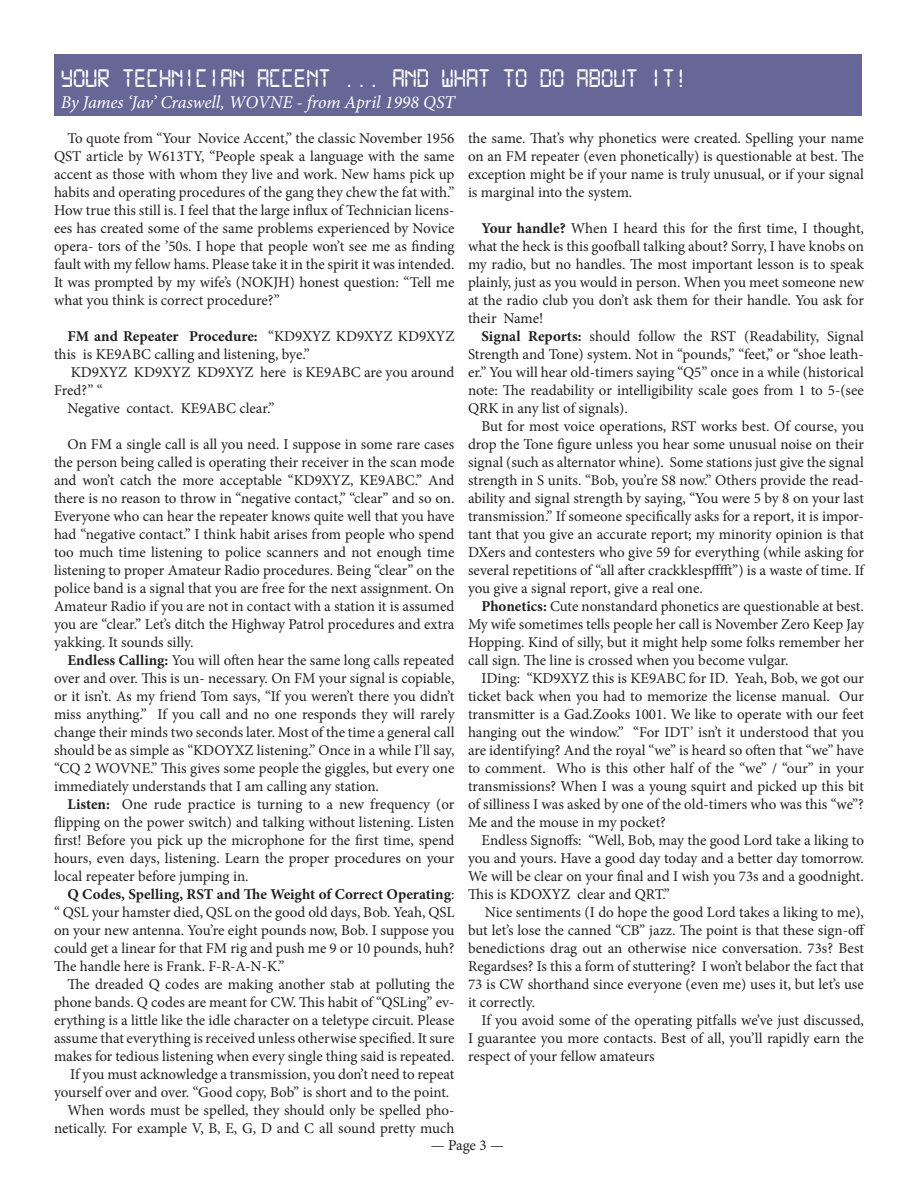
<style>
.page{position:relative;width:918px;height:1188px;background:#fff}
.page>*{position:absolute;margin:0;border:0;box-sizing:border-box;transform-origin:0 0}
.Headline_white{font:27px "Digital 7 Mono";color:#fff}
.byline_white{font:italic 18px "Minion Pro";letter-spacing:-.01em;color:#fff}
.t1{font:15px/18px "Minion Pro";letter-spacing:-.005em;color:#231f20;text-align:justify}
.s1{font-weight:700}
</style>
<div class="page">
<div style="left:54px;top:54px;width:808px;height:62px;background:#666797"></div>
<p class="Headline_white" style="left:61px;top:66px;width:628px">YOUR TECHNICIAN ACCENT ... AND WHAT TO DO ABOUT IT!</p>
<p class="byline_white" style="left:61px;top:90px;width:396px">By James ‘Jav’ Craswell, WOVNE ‑ from April 1998 QST</p>
<p class="t1" style="left:54px;top:129px;width:402px;text-indent:14px">To quote from “Your Novice Accent,” the classic November 1956<br>QST article by W613TY, “People speak a language with the same accent as those with whom they live and work. New hams pick up habits and operating procedures of the gang they chew the fat with.” How true this still is. I feel that the large influx of Technician licens&shy;ees has created some of the same problems experienced by Novice opera- tors of the ’50s. I hope that people won’t see me as finding fault with my fellow hams. Please take it in the spirit it was intended.<br>It was prompted by my wife’s (NOKJH) honest question: “Tell me what you think is correct procedure?”</p>
<p class="t1" style="left:54px;top:327px;width:402px;text-indent:14px"><span class="s1">FM and Repeater Procedure:</span> “KD9XYZ KD9XYZ KD9XYZ this is KE9ABC calling and listening, bye.”</p>
<p class="t1" style="left:54px;top:363px;width:402px;text-indent:17px">KD9XYZ KD9XYZ KD9XYZ here is KE9ABC are you around<br>Fred?” “</p>
<p class="t1" style="left:68px;top:399px;width:208px">Negative contact. KE9ABC clear.”</p>
<p class="t1" style="left:54px;top:435px;width:402px;text-indent:14px">On FM a single call is all you need. I suppose in some rare cases the person being called is operating their receiver in the scan mode and won’t catch the more acceptable “KD9XYZ, KE9ABC.” And there is no reason to throw in “negative contact,” “clear” and so on.<br>Everyone who can hear the repeater knows quite well that you have had “negative contact.” I think habit arises from people who spend too much time listening to police scanners and not enough time listening to proper Amateur Radio procedures. Being “clear” on the police band is a signal that you are free for the next assignment. On Amateur Radio if you are not in contact with a station it is assumed you are “clear.” Let’s ditch the Highway Patrol procedures and extra yakking. It sounds silly.</p>
<p class="t1" style="left:54px;top:651px;width:402px;text-indent:14px"><span class="s1">Endless Calling:</span> You will often hear the same long calls repeated over and over. This is un- necessary. On FM your signal is copiable, or it isn’t. As my friend Tom says, “If you weren’t there you didn’t miss anything.” If you call and no one responds they will rarely change their minds two seconds later. Most of the time a general call should be as simple as “KDOYXZ listening.” Once in a while I’ll say, “CQ 2 WOVNE.” This gives some people the giggles, but every one immediately understands that I am calling any station.</p>
<p class="t1" style="left:54px;top:795px;width:402px;text-indent:14px"><span class="s1">Listen:</span> One rude practice is turning to a new frequency (or flipping on the power switch) and talking without listening. Listen first! Before you pick up the microphone for the first time, spend hours, even days, listening. Learn the proper procedures on your local repeater before jumping in.</p>
<p class="t1" style="left:54px;top:885px;width:402px;text-indent:14px"><span class="s1">Q Codes, Spelling, RST and The Weight of Correct Operating</span>: “ QSL your hamster died, QSL on the good old days, Bob. Yeah, QSL on your new antenna. You’re eight pounds now, Bob. I suppose you could get a linear for that FM rig and push me 9 or 10 pounds, huh?<br>The handle here is Frank. F-R-A-N-K.”</p>
<p class="t1" style="left:54px;top:975px;width:402px;text-indent:14px">The dreaded Q codes are making another stab at polluting the phone bands. Q codes are meant for CW. This habit of “QSLing” ev&shy;erything is a little like the idle character on a teletype circuit. Please assume that everything is received unless otherwise specified. It sure makes for tedious listening when every single thing said is repeated.</p>
<p class="t1" style="left:54px;top:1065px;width:402px;text-indent:16px">If you must acknowledge a transmission, you don’t need to repeat yourself over and over. “Good copy, Bob” is short and to the point.</p>
<p class="t1" style="left:54px;top:1101px;width:402px;text-align:right">When words must be spelled, they should only be spelled pho&shy;netically. For example V, B, E, G, D and C all sound pretty much</p>
<p class="t1" style="left:468px;top:129px;width:398px">the same. That’s why phonetics were created. Spelling your name on an FM repeater (even phonetically) is questionable at best. The exception might be if your name is truly unusual, or if your signal is marginal into the system.</p>
<p class="t1" style="left:468px;top:219px;width:398px;text-indent:14px"><span class="s1">Your handle?</span> When I heard this for the first time, I thought, what the heck is this goofball talking about? Sorry, I have knobs on my radio, but no handles. The most important lesson is to speak plainly, just as you would in person. When you meet someone new at the radio club you don’t ask them for their handle. You ask for their Name!</p>
<p class="t1" style="left:468px;top:327px;width:398px;text-indent:14px"><span class="s1">Signal Reports:</span> should follow the RST (Readability, Signal Strength and Tone) system. Not in “pounds,” “feet,” or “shoe leath&shy;er.” You will hear old-timers saying “Q5” once in a while (historical note: The readability or intelligibility scale goes from 1 to 5-(see QRK in any list of signals).</p>
<p class="t1" style="left:468px;top:417px;width:398px;text-indent:14px">But for most voice operations, RST works best. Of course, you drop the Tone figure unless you hear some unusual noise on their signal (such as alternator whine). Some stations just give the signal strength in S units. “Bob, you’re S8 now.” Others provide the read&shy;ability and signal strength by saying, “You were 5 by 8 on your last transmission.” If someone specifically asks for a report, it is impor&shy;tant that you give an accurate report; my minority opinion is that DXers and contesters who give 59 for everything (while asking for several repetitions of “all after crackklespfffft”) is a waste of time. If you give a signal report, give a real one.</p>
<p class="t1" style="left:468px;top:597px;width:397px;text-indent:14px"><span class="s1">Phonetics:</span> Cute nonstandard phonetics are questionable at best.<br>My wife sometimes tells people her call is November Zero Keep Jay Hopping. Kind of silly, but it might help some folks remember her call sign. The line is crossed when you become vulgar.</p>
<p class="t1" style="left:468px;top:669px;width:398px;text-indent:14px">IDing: “KD9XYZ this is KE9ABC for ID. Yeah, Bob, we got our ticket back when you had to memorize the license manual. Our transmitter is a Gad.Zooks 1001. We like to operate with our feet hanging out the window.” “For IDT’ isn’t it understood that you are identifying? And the royal “we” is heard so often that “we” have to comment. Who is this other half of the “we” / “our” in your transmissions? When I was a young squirt and picked up this bit of silliness I was asked by one of the old-timers who was this “we”?<br>Me and the mouse in my pocket?</p>
<p class="t1" style="left:468px;top:831px;width:398px;text-indent:14px">Endless Signoffs: “Well, Bob, may the good Lord take a liking to you and yours. Have a good day today and a better day tomorrow.<br>We will be clear on your final and I wish you 73s and a goodnight.<br>This is KDOXYZ clear and QRT.”</p>
<p class="t1" style="left:468px;top:903px;width:399px;text-indent:17px">Nice sentiments (I do hope the good Lord takes a liking to me), but let’s lose the canned “CB” jazz. The point is that these sign-off benedictions drag out an otherwise nice conversation. 73s? Best Regardses? Is this a form of stuttering? I won’t belabor the fact that 73 is CW shorthand since everyone (even me) uses it, but let’s use it correctly.</p>
<p class="t1" style="left:468px;top:1011px;width:397px;text-indent:14px">If you avoid some of the operating pitfalls we’ve just discussed, I guarantee you more contacts. Best of all, you’ll rapidly earn the respect of your fellow amateurs</p>
<p class="t1" style="left:431px;top:1137px;width:74px">— Page 3 —</p>
</div>
